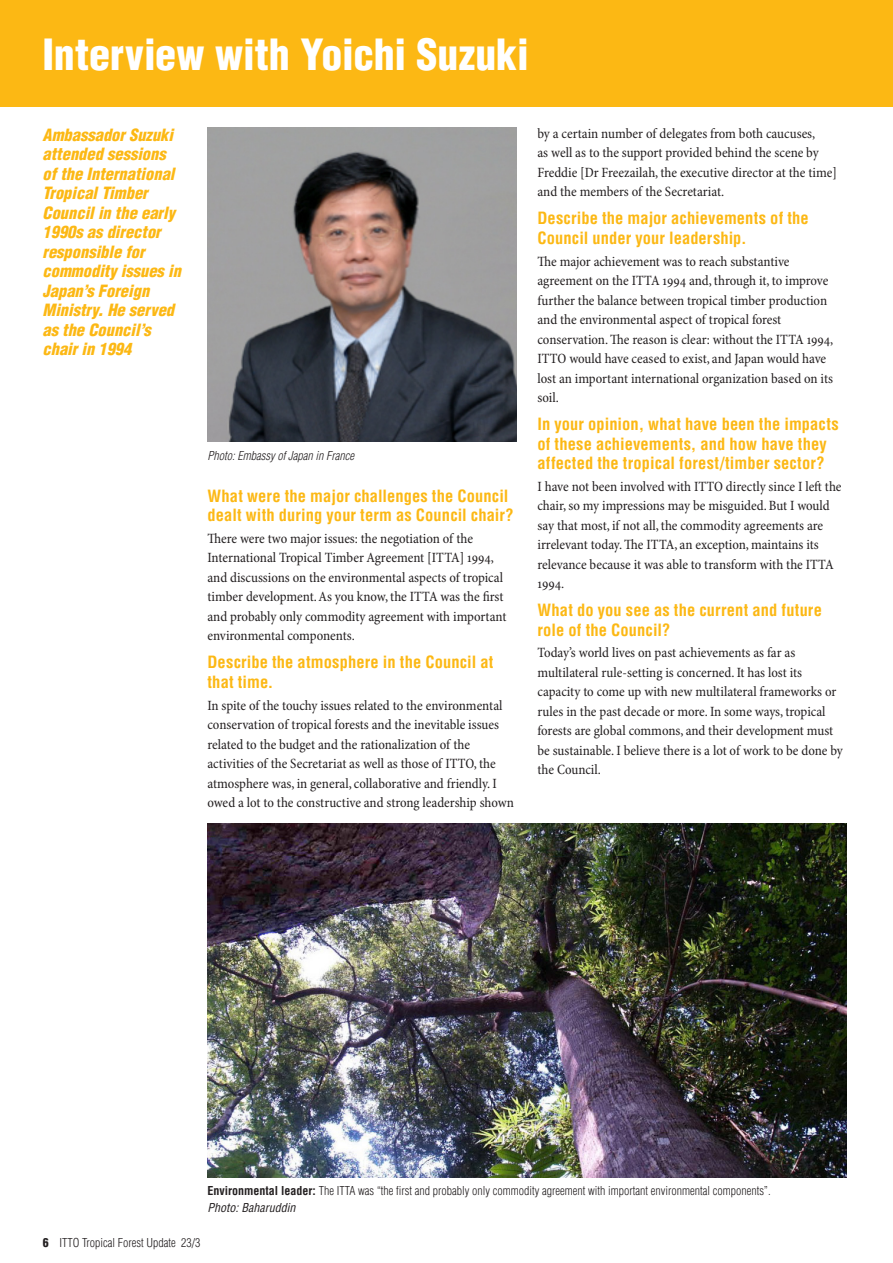
<style>
.page{position:relative;width:893px;height:1263px;background:#fff}
.page>*{position:absolute;margin:0;border:0;box-sizing:border-box;transform-origin:0 0}
.ARTICLE_HEADING{font:900 condensed 42px "Helvetica";color:#fff}
.HEADING_2__body{font:700 condensed 16.5px/19.5px "Helvetica";letter-spacing:.005em;color:#fcb814}
.ARTICLE_INTRODUCTION{font:italic 900 condensed 16.5px/19.5px "Helvetica";color:#fcb814}
.BODY_TEXT{font:condensed 14.25px/19.5px "Minion Pro";letter-spacing:-.005em;color:#231f20}
.CAPTIONS___NON_BODY{font:300 condensed 12px/16.5px "Helvetica";color:#231f20}
.CAPTIONS___NON_BODY-2{font:italic 300 condensed 12px "Helvetica";color:#231f20}
.s1{font-weight:700}
.s2{font-weight:400;font-style:italic}
.s3{font-weight:900}
</style>
<div class="page">
<div style="left:0;top:0;width:893px;height:106px;background:#fcb814"></div>
<img style="left:207px;top:824px;width:639px;height:354px">
<img style="left:207px;top:128px;width:309px;height:313px">
<p class="ARTICLE_HEADING" style="left:43px;top:28px;width:488px">Interview with Yoichi Suzuki</p>
<p class="ARTICLE_INTRODUCTION" style="left:43px;top:125px;width:140px">Ambassador Suzuki attended sessions of the International<br>Tropical Timber<br>Council in the early<br>1990s as director responsible for commodity issues in<br>Japan’s Foreign<br>Ministry. He served as the Council’s chair in 1994</p>
<p class="CAPTIONS___NON_BODY-2" style="left:207px;top:448px;width:148px">Photo: Embassy of Japan in France</p>
<p class="HEADING_2__body" style="left:208px;top:486px;width:308px">What were the major challenges the Council dealt with during your term as Council chair?</p>
<p class="BODY_TEXT" style="left:207px;top:529px;width:300px">There were two major issues: the negotiation of the International Tropical Timber Agreement [ITTA] 1994, and discussions on the environmental aspects of tropical timber development. As you know, the ITTA was the first and probably only commodity agreement with important environmental components.</p>
<p class="HEADING_2__body" style="left:207px;top:653px;width:287px">Describe the atmosphere in the Council at that time.</p>
<p class="BODY_TEXT" style="left:207px;top:696px;width:308px">In spite of the touchy issues related to the environmental conservation of tropical forests and the inevitable issues related to the budget and the rationalization of the activities of the Secretariat as well as those of ITTO, the atmosphere was, in general, collaborative and friendly. I owed a lot to the constructive and strong leadership shown</p>
<p class="BODY_TEXT" style="left:537px;top:124px;width:301px">by a certain number of delegates from both caucuses,<br>as well as to the support provided behind the scene by Freddie [Dr Freezailah, the executive director at the time] and the members of the Secretariat.</p>
<p class="HEADING_2__body" style="left:537px;top:209px;width:273px">Describe the major achievements of the<br>Council under your leadership.</p>
<p class="BODY_TEXT" style="left:537px;top:252px;width:297px">The major achievement was to reach substantive agreement on the ITTA 1994 and, through it, to improve further the balance between tropical timber production and the environmental aspect of tropical forest conservation. The reason is clear: without the ITTA 1994, ITTO would have ceased to exist, and Japan would have lost an important international organization based on its soil.</p>
<p class="HEADING_2__body" style="left:537px;top:414px;width:303px">In your opinion, what have been the impacts of these achievements, and how have they affected the tropical forest/timber sector?</p>
<p class="BODY_TEXT" style="left:537px;top:477px;width:306px">I have not been involved with ITTO directly since I left the chair, so my impressions may be misguided. But I would say that most, if not all, the commodity agreements are irrelevant today. The ITTA, an exception, maintains its relevance because it was able to transform with the ITTA 1994.</p>
<p class="HEADING_2__body" style="left:537px;top:600px;width:286px">What do you see as the current and future role of the Council?</p>
<p class="BODY_TEXT" style="left:537px;top:644px;width:307px">Today’s world lives on past achievements as far as multilateral rule-setting is concerned. It has lost its capacity to come up with new multilateral frameworks or rules in the past decade or more. In some ways, tropical forests are global commons, and their development must be sustainable. I believe there is a lot of work to be done by the Council.</p>
<p class="CAPTIONS___NON_BODY" style="left:207px;top:1182px;width:563px"><span class="s1">Environmental leader:</span> The ITTA was “the first and probably only commodity agreement with important environmental components”.<br><span class="s2">Photo: Baharuddin</span></p>
<p class="CAPTIONS___NON_BODY" style="left:43px;top:1234px;width:159px"><span class="s3">6</span> ITTO Tropical Forest Update 23/3</p>
</div>
